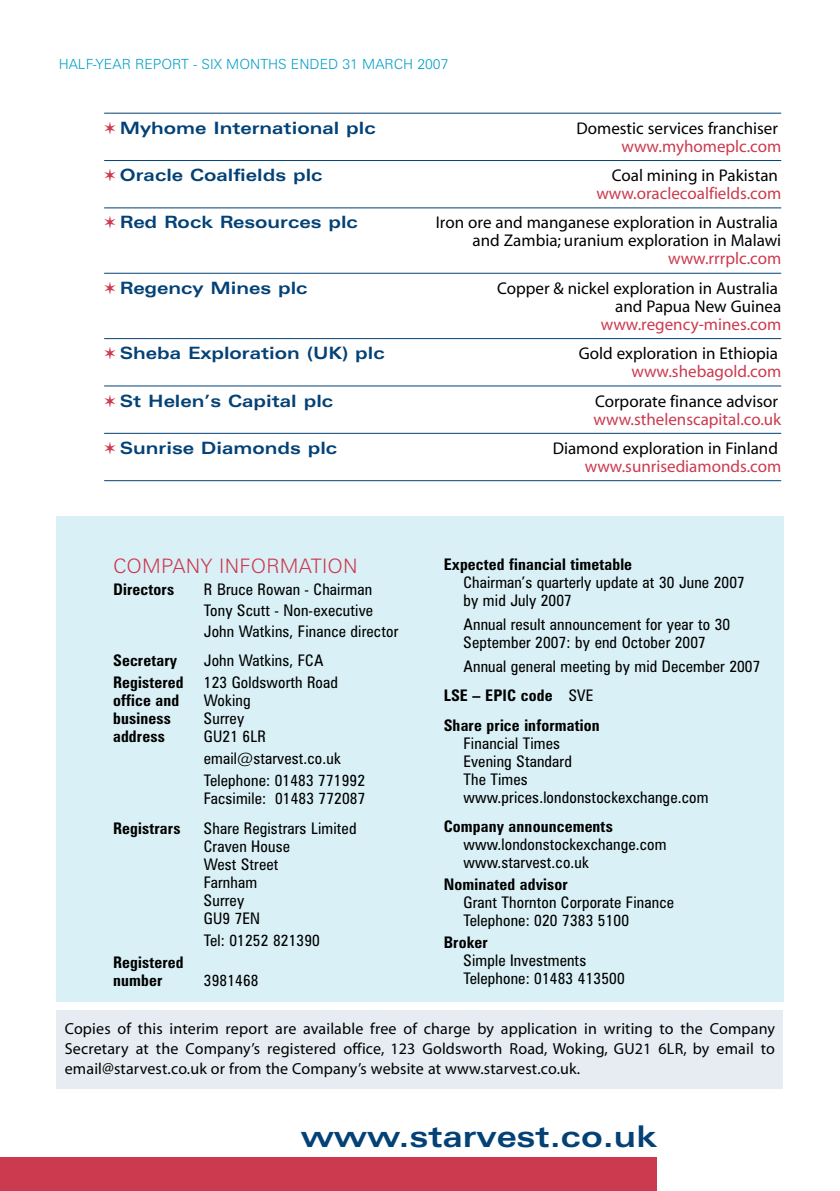
<style>
.page{position:relative;width:840px;height:1191px;background:#fff}
.page>*{position:absolute;margin:0;border:0;box-sizing:border-box;transform-origin:0 0}
.t1{font:700 expanded 30px "Zurich BT";color:#034176}
.t2{font:300 20px "Zurich BT";letter-spacing:.01em;color:#cc3a4f}
.t3{font:17px/18px "Myriad";color:#000;text-align:right}
.t4{font:700 expanded 17px "Zurich BT";color:#034176}
.t5{font:17px "Myriad";color:#cc3a4f}
.t6{font:condensed 16px/18px "Zurich BT";letter-spacing:.01em;color:#000}
.t7{font:16px/20px "Myriad";letter-spacing:.01em;color:#000;text-align:justify}
.t8{font:700 condensed 16px/18px "Zurich BT";letter-spacing:.01em;color:#000}
.t9{font:300 14px "Zurich BT";color:#02a0c6}
.s1{color:#cc3a4f}
.s2{font-weight:700}
</style>
<div class="page">
<hr style="left:104px;top:113px;width:676px;height:1px;background:#034176">
<hr style="left:104px;top:160px;width:676px;height:1px;background:#034176">
<hr style="left:104px;top:207px;width:676px;height:1px;background:#034176">
<hr style="left:104px;top:273px;width:676px;height:1px;background:#034176">
<hr style="left:104px;top:338px;width:676px;height:1px;background:#034176">
<hr style="left:104px;top:385px;width:676px;height:1px;background:#034176">
<hr style="left:104px;top:433px;width:676px;height:1px;background:#034176">
<hr style="left:104px;top:480px;width:676px;height:1px;background:#034176">
<div style="left:57px;top:516px;width:726px;height:485px;background:#d9f1f6"></div>
<div style="left:0;top:1158px;width:656px;height:33px;background:#cc3a4f"></div>
<div style="left:57px;top:1010px;width:725px;height:79px;background:#e6ecf1"></div>
<p class="t9" style="left:59px;top:59px;width:391px">HALF-YEAR REPORT - SIX MONTHS ENDED 31 MARCH 2007</p>
<p class="t4" style="left:104px;top:121px;width:273px"><span class="s1">✶</span> Myhome International plc</p>
<p class="t3" style="left:576px;top:120px;width:203px">Domestic services franchiser</p>
<p class="t5" style="left:621px;top:140px;width:161px">www.myhomeplc.com</p>
<p class="t4" style="left:104px;top:169px;width:220px"><span class="s1">✶</span> Oracle Coalfields plc</p>
<p class="t3" style="left:611px;top:168px;width:167px">Coal mining in Pakistan</p>
<p class="t5" style="left:596px;top:187px;width:186px">www.oraclecoalfields.com</p>
<p class="t4" style="left:104px;top:216px;width:255px"><span class="s1">✶</span> Red Rock Resources plc</p>
<p class="t3" style="left:435px;top:215px;width:346px">Iron ore and manganese exploration in Australia and Zambia; uranium exploration in Malawi</p>
<p class="t5" style="left:667px;top:252px;width:114px">www.rrrplc.com</p>
<p class="t4" style="left:104px;top:281px;width:205px"><span class="s1">✶</span> Regency Mines plc</p>
<p class="t3" style="left:497px;top:280px;width:285px">Copper &amp; nickel exploration in Australia and Papua New Guinea</p>
<p class="t5" style="left:600px;top:318px;width:182px">www.regency-mines.com</p>
<p class="t4" style="left:104px;top:347px;width:282px"><span class="s1">✶</span> Sheba Exploration (UK) plc</p>
<p class="t3" style="left:578px;top:346px;width:201px">Gold exploration in Ethiopia</p>
<p class="t5" style="left:631px;top:365px;width:151px">www.shebagold.com</p>
<p class="t4" style="left:104px;top:394px;width:230px"><span class="s1">✶</span> St Helen’s Capital plc</p>
<p class="t3" style="left:594px;top:393px;width:184px">Corporate finance advisor</p>
<p class="t5" style="left:593px;top:412px;width:189px">www.sthelenscapital.co.uk</p>
<p class="t4" style="left:104px;top:441px;width:234px"><span class="s1">✶</span> Sunrise Diamonds plc</p>
<p class="t3" style="left:552px;top:440px;width:227px">Diamond exploration in Finland</p>
<p class="t5" style="left:584px;top:460px;width:198px">www.sunrisediamonds.com</p>
<p class="t2" style="left:113px;top:559px;width:246px">COMPANY INFORMATION</p>
<p class="t8" style="left:113px;top:582px;width:63px">Directors</p>
<p class="t6" style="left:204px;top:580px;width:196px;line-height:20.8px">R Bruce Rowan - Chairman<br>Tony Scutt - Non-executive<br>John Watkins, Finance director</p>
<p class="t8" style="left:113px;top:653px;width:65px">Secretary</p>
<p class="t6" style="left:204px;top:653px;width:121px">John Watkins, FCA</p>
<p class="t8" style="left:113px;top:675px;width:72px">Registered</p>
<p class="t6" style="left:204px;top:675px;width:136px">123 Goldsworth Road</p>
<p class="t8" style="left:113px;top:693px;width:68px">office and</p>
<p class="t6" style="left:204px;top:693px;width:48px">Woking</p>
<p class="t8" style="left:113px;top:711px;width:59px">business</p>
<p class="t6" style="left:204px;top:711px;width:42px">Surrey</p>
<p class="t8" style="left:113px;top:729px;width:53px">address</p>
<p class="t6" style="left:204px;top:727px;width:162px;line-height:22px">GU21 6LR email@starvest.co.uk<br>Telephone: 01483 771992</p>
<p class="t6" style="left:204px;top:791px;width:163px">Facsimile: 01483 772087</p>
<p class="t8" style="left:113px;top:820px;width:69px">Registrars</p>
<p class="t6" style="left:204px;top:820px;width:154px">Share Registrars Limited<br>Craven House<br>West Street<br>Farnham<br>Surrey<br>GU9 7EN</p>
<p class="t6" style="left:204px;top:932px;width:117px">Tel: 01252 821390</p>
<p class="t8" style="left:113px;top:954px;width:72px">Registered number</p>
<p class="t6" style="left:204px;top:972px;width:56px">3981468</p>
<p class="t8" style="left:443px;top:557px;width:190px">Expected financial timetable</p>
<p class="t6" style="left:463px;top:575px;width:282px">Chairman’s quarterly update at 30 June 2007 by mid July 2007</p>
<p class="t6" style="left:463px;top:617px;width:268px">Annual result announcement for year to 30<br>September 2007: by end October 2007</p>
<p class="t6" style="left:443px;top:653px;width:318px;line-height:29.4px;text-indent:20px">Annual general meeting by mid December 2007<br><span class="s2">LSE – EPIC code</span> SVE<br><span class="s2">Share price information</span></p>
<p class="t6" style="left:463px;top:735px;width:246px">Financial Times<br>Evening Standard<br>The Times www.prices.londonstockexchange.com</p>
<p class="t8" style="left:443px;top:818px;width:171px">Company announcements</p>
<p class="t6" style="left:463px;top:836px;width:204px">www.londonstockexchange.com www.starvest.co.uk</p>
<p class="t8" style="left:443px;top:876px;width:126px">Nominated advisor</p>
<p class="t6" style="left:463px;top:894px;width:212px">Grant Thornton Corporate Finance<br>Telephone: 020 7383 5100</p>
<p class="t8" style="left:443px;top:934px;width:45px">Broker</p>
<p class="t6" style="left:463px;top:952px;width:162px">Simple Investments<br>Telephone: 01483 413500</p>
<p class="t7" style="left:65px;top:1020px;width:711px">Copies of this interim report are available free of charge by application in writing to the Company Secretary at the Company’s registered office, 123 Goldsworth Road, Woking, GU21 6LR, by email to email@starvest.co.uk or from the Company’s website at www.starvest.co.uk.</p>
<h1 class="t1" style="left:300px;top:1125px;width:357px">www.starvest.co.uk</h1>
</div>
